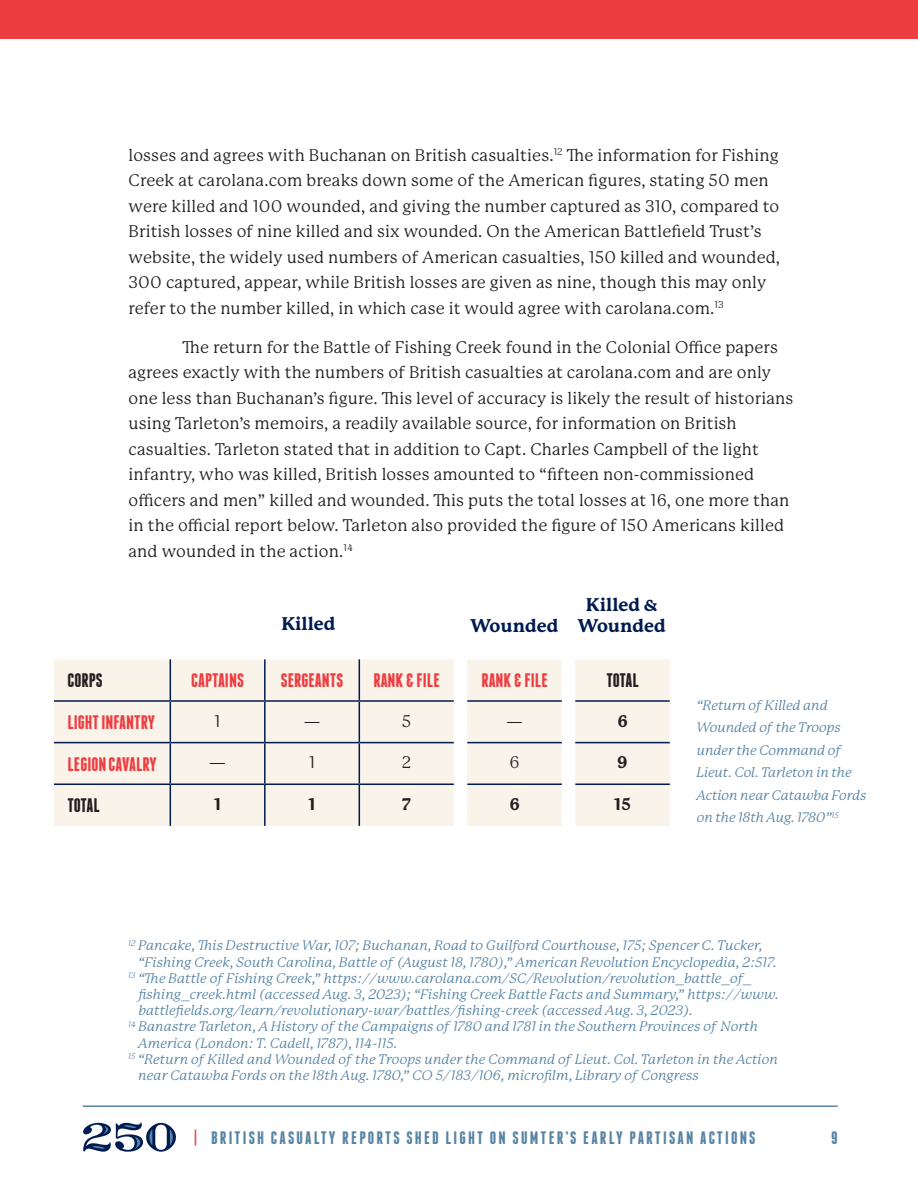
<style>
.page{position:relative;width:918px;height:1188px;background:#fff}
.page>*{position:absolute;margin:0;border:0;box-sizing:border-box;transform-origin:0 0}
.t1{font:700 19.5px "Franchise";color:#ee3d41}
.t2{font:700 19.5px "Franchise";letter-spacing:-.005em;color:#231f20}
.t3{font:700 18px "Franchise";letter-spacing:.12em;color:#5784a4}
.t4{font:800 18px/21.6px "P22 Mackinac Pro";color:#001b50;text-align:center}
.Body_copy{font:16.5px/25.5px "P22 Mackinac Pro";letter-spacing:.01em;color:#231f20}
.t5{font:800 16.5px "P22 Mackinac Pro";color:#231f20}
.Body_copy-2{font:italic 13.5px/16.2px "P22 Mackinac Pro";color:#5784a4}
.s1{color:#ee3d41}
</style>
<div class="page">
<hr style="left:83px;top:1105px;width:755px;height:2px;background:#5784a4">
<svg style="left:83px;top:1122px;width:93px;height:30px"></svg>
<div style="left:0;top:0;width:918px;height:39px;background:#ee3d41"></div>
<svg style="left:54px;top:659px;width:616px;height:167px;background:#f8f2ea"></svg>
<hr style="left:170px;top:659px;width:1px;height:41px;background:#001b50">
<hr style="left:264px;top:659px;width:2px;height:41px;background:#001b50">
<hr style="left:359px;top:659px;width:1px;height:41px;background:#001b50">
<hr style="left:54px;top:700px;width:116px;height:2px;background:#001b50">
<hr style="left:170px;top:700px;width:95px;height:2px;background:#001b50">
<hr style="left:170px;top:702px;width:1px;height:40px;background:#001b50">
<hr style="left:265px;top:700px;width:94px;height:2px;background:#001b50">
<hr style="left:264px;top:702px;width:2px;height:40px;background:#001b50">
<hr style="left:359px;top:700px;width:95px;height:2px;background:#001b50">
<hr style="left:359px;top:702px;width:1px;height:40px;background:#001b50">
<hr style="left:467px;top:700px;width:95px;height:2px;background:#001b50">
<hr style="left:575px;top:700px;width:95px;height:2px;background:#001b50">
<hr style="left:54px;top:742px;width:116px;height:1px;background:#001b50">
<hr style="left:170px;top:742px;width:95px;height:1px;background:#001b50">
<hr style="left:170px;top:743px;width:1px;height:40px;background:#001b50">
<hr style="left:265px;top:742px;width:94px;height:1px;background:#001b50">
<hr style="left:264px;top:743px;width:2px;height:40px;background:#001b50">
<hr style="left:359px;top:742px;width:95px;height:1px;background:#001b50">
<hr style="left:359px;top:743px;width:1px;height:40px;background:#001b50">
<hr style="left:467px;top:742px;width:95px;height:1px;background:#001b50">
<hr style="left:575px;top:742px;width:95px;height:1px;background:#001b50">
<hr style="left:54px;top:783px;width:116px;height:2px;background:#001b50">
<hr style="left:170px;top:783px;width:95px;height:2px;background:#001b50">
<hr style="left:170px;top:785px;width:1px;height:41px;background:#001b50">
<hr style="left:265px;top:783px;width:94px;height:2px;background:#001b50">
<hr style="left:264px;top:785px;width:2px;height:41px;background:#001b50">
<hr style="left:359px;top:783px;width:95px;height:2px;background:#001b50">
<hr style="left:359px;top:785px;width:1px;height:41px;background:#001b50">
<hr style="left:467px;top:783px;width:95px;height:2px;background:#001b50">
<hr style="left:575px;top:783px;width:95px;height:2px;background:#001b50">
<p class="Body_copy" style="left:129px;top:142px;width:653px">losses and agrees with Buchanan on British casualties.<sup>12</sup> The information for Fishing Creek at carolana.com breaks down some of the American figures, stating 50 men were killed and 100 wounded, and giving the number captured as 310, compared to British losses of nine killed and six wounded. On the American Battlefield Trust’s website, the widely used numbers of American casualties, 150 killed and wounded, 300 captured, appear, while British losses are given as nine, though this may only refer to the number killed, in which case it would agree with carolana.com.<sup>13</sup></p>
<p class="Body_copy" style="left:129px;top:334px;width:666px;text-indent:54px">The return for the Battle of Fishing Creek found in the Colonial Office papers agrees exactly with the numbers of British casualties at carolana.com and are only one less than Buchanan’s figure. This level of accuracy is likely the result of historians using Tarleton’s memoirs, a readily available source, for information on British casualties. Tarleton stated that in addition to Capt. Charles Campbell of the light infantry, who was killed, British losses amounted to “fifteen non-commissioned officers and men” killed and wounded. This puts the total losses at 16, one more than in the official report below. Tarleton also provided the figure of 150 Americans killed and wounded in the action.<sup>14</sup></p>
<p class="t4" style="left:281px;top:613px;width:56px">Killed</p>
<p class="t4" style="left:470px;top:615px;width:90px">Wounded</p>
<p class="t4" style="left:578px;top:594px;width:90px">Killed &amp;<br>Wounded</p>
<p class="t2" style="left:68px;top:672px;width:37px">CORPS</p>
<p class="t1" style="left:191px;top:672px;width:54px">CAPTAINS</p>
<p class="t1" style="left:281px;top:672px;width:64px">SERGEANTS</p>
<p class="t1" style="left:373px;top:672px;width:68px">RANK &amp; FILE</p>
<p class="t1" style="left:481px;top:672px;width:68px">RANK &amp; FILE</p>
<p class="t2" style="left:606px;top:672px;width:34px">TOTAL</p>
<p class="t1" style="left:68px;top:713px;width:89px">LIGHT INFANTRY</p>
<p class="Body_copy" style="left:215px;top:708px;width:8px">1</p>
<p class="Body_copy" style="left:304px;top:708px;width:18px">—</p>
<p class="Body_copy" style="left:402px;top:708px;width:11px">5</p>
<p class="Body_copy" style="left:506px;top:708px;width:18px">—</p>
<p class="t5" style="left:617px;top:712px;width:12px">6</p>
<p class="t1" style="left:68px;top:755px;width:91px">LEGION CAVALRY</p>
<p class="Body_copy" style="left:209px;top:750px;width:18px">—</p>
<p class="Body_copy" style="left:309px;top:750px;width:8px">1</p>
<p class="Body_copy" style="left:402px;top:750px;width:11px">2</p>
<p class="Body_copy" style="left:510px;top:750px;width:12px">6</p>
<p class="t5" style="left:617px;top:753px;width:12px">9</p>
<p class="t2" style="left:68px;top:796px;width:34px">TOTAL</p>
<p class="t5" style="left:214px;top:795px;width:9px">1</p>
<p class="t5" style="left:309px;top:795px;width:9px">1</p>
<p class="t5" style="left:402px;top:795px;width:11px">7</p>
<p class="t5" style="left:509px;top:795px;width:12px">6</p>
<p class="t5" style="left:614px;top:795px;width:18px">15</p>
<p class="Body_copy-2" style="left:697px;top:694px;width:171px;line-height:22.5px">“Return of Killed and<br>Wounded of the Troops under the Command of<br>Lieut. Col. Tarleton in the<br>Action near Catawba Fords on the 18th Aug. 1780”<sup>15</sup></p>
<p class="Body_copy-2" style="left:139px;top:938px;width:640px;text-indent:-10px"><sup>12</sup> Pancake, This Destructive War, 107; Buchanan, Road to Guilford Courthouse, 175; Spencer C. Tucker, “Fishing Creek, South Carolina, Battle of (August 18, 1780),” American Revolution Encyclopedia, 2:517.</p>
<p class="Body_copy-2" style="left:138px;top:970px;width:642px;text-indent:-10px"><sup>13</sup> “The Battle of Fishing Creek,” https://www.carolana.com/SC/Revolution/revolution_battle_of_ fishing_creek.html (accessed Aug. 3, 2023); “Fishing Creek Battle Facts and Summary,” https://www. battlefields.org/learn/revolutionary-war/battles/fishing-creek (accessed Aug. 3, 2023).</p>
<p class="Body_copy-2" style="left:139px;top:1019px;width:621px;text-indent:-10px"><sup>14</sup> Banastre Tarleton, A History of the Campaigns of 1780 and 1781 in the Southern Provinces of North<br>America (London: T. Cadell, 1787), 114-115.</p>
<p class="Body_copy-2" style="left:138px;top:1051px;width:641px;text-indent:-10px"><sup>15</sup> “Return of Killed and Wounded of the Troops under the Command of Lieut. Col. Tarleton in the Action near Catawba Fords on the 18th Aug. 1780,” CO 5/183/106, microfilm, Library of Congress</p>
<p class="t3" style="left:194px;top:1129px;width:563px"><span class="s1">|</span> BRITISH CASUALTY REPORTS SHED LIGHT ON SUMTER’S EARLY PARTISAN ACTIONS</p>
<p class="t3" style="left:831px;top:1129px;width:8px">9</p>
</div>
